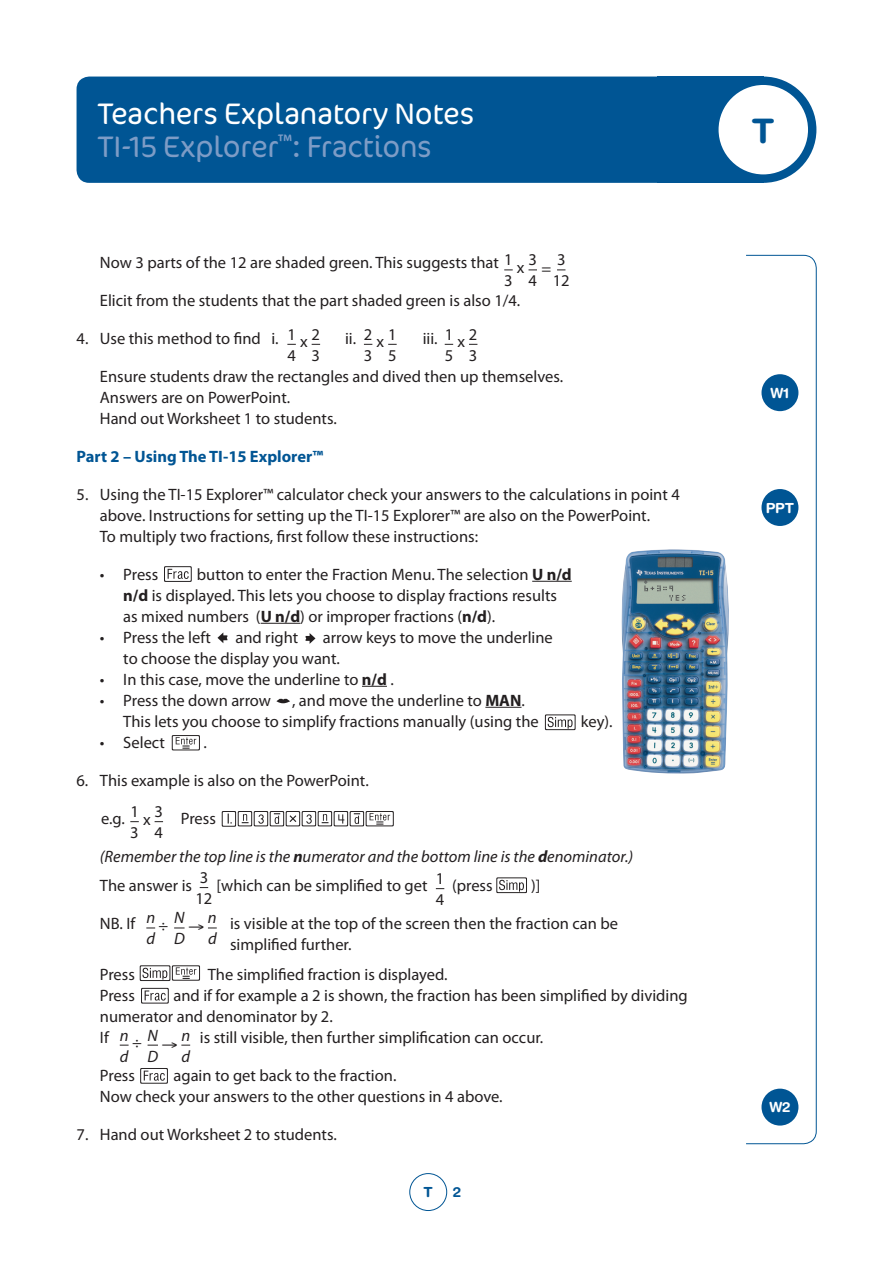
<style>
.page{position:relative;width:893px;height:1263px;background:#fff}
.page>*{position:absolute;margin:0;border:0;box-sizing:border-box;transform-origin:0 0}
.t1{font:700 33.75px "Helvetica Rounded";color:#005594}
.t2{font:300 30px/33px "Cocon";letter-spacing:-.01em;color:#fff}
.t3{font:16.5px/21px "Myriad Pro";color:#231f20}
.t4{font:italic 16.5px/29.5px "Myriad Pro";color:#231f20}
.t5{font:700 16.5px "Myriad Pro";color:#005594}
.t6{font:700 13.95px "Helvetica Rounded";letter-spacing:-.02em;color:#fff}
.t7{font:700 13.95px "Helvetica Rounded";color:#005594}
.s1{color:#7d9cc6}
.s2{font-weight:700}
.s3{font-style:normal}
</style>
<div class="page">
<div style="left:409px;top:1173px;width:38px;height:38px;border:1px solid #005594;border-radius:50%"></div>
<div style="left:658px;top:77px;width:106px;height:106px;background:#005594"></div>
<div style="left:77px;top:77px;width:613px;height:106px;background:#005594;border-radius:13px"></div>
<div style="left:710px;top:77px;width:106px;height:106px;background:#005594;border-radius:50%"></div>
<div style="left:719px;top:85px;width:89px;height:89px;background:#fff;border-radius:50%"></div>
<hr style="left:532px;top:581px;width:40px;height:1px;background:#231f20">
<hr style="left:261px;top:623px;width:39px;height:1px;background:#231f20">
<svg style="left:362px;top:686px;width:25px;height:1px"></svg>
<hr style="left:485px;top:707px;width:36px;height:1px;background:#231f20">
<svg style="left:746px;top:255px;width:71px;height:889px"></svg>
<div style="left:761px;top:374px;width:37px;height:37px;background:#005594;border-radius:50%"></div>
<img style="left:621px;top:549px;width:108px;height:225px">
<div style="left:761px;top:489px;width:37px;height:37px;background:#005594;border-radius:50%"></div>
<svg style="left:164px;top:566px;width:28px;height:16px"></svg>
<svg style="left:140px;top:1068px;width:28px;height:16px"></svg>
<svg style="left:141px;top:988px;width:28px;height:15px"></svg>
<svg style="left:140px;top:965px;width:60px;height:16px"></svg>
<svg style="left:496px;top:877px;width:31px;height:16px"></svg>
<svg style="left:545px;top:714px;width:31px;height:16px"></svg>
<svg style="left:222px;top:811px;width:172px;height:16px"></svg>
<svg style="left:172px;top:735px;width:28px;height:15px"></svg>
<svg style="left:306px;top:633px;width:9px;height:11px"></svg>
<svg style="left:217px;top:632px;width:10px;height:11px"></svg>
<svg style="left:276px;top:699px;width:14px;height:4px"></svg>
<div style="left:761px;top:1089px;width:37px;height:36px;background:#005594;border-radius:50%"></div>
<svg style="left:174px;top:927px;width:43px;height:2px"></svg>
<svg style="left:148px;top:1044px;width:42px;height:2px"></svg>
<h2 class="t2" style="left:98px;top:96px;width:378px">Teachers Explanatory Notes<br><span class="s1">TI-15 Explorer</span><sup>™</sup><span class="s1">: Fractions</span></h2>
<p class="t3" style="left:504px;top:249px;width:67px;text-align:right">3<br>3412</p>
<p class="t3" style="left:528px;top:249px;width:10px">3</p>
<p class="t3" style="left:504px;top:249px;width:10px">1</p>
<p class="t3" style="left:100px;top:251px;width:400px">Now 3 parts of the 12 are shaded green. This suggests that</p>
<p class="t3" style="left:100px;top:289px;width:422px">Elicit from the students that the part shaded green is also 1/4.</p>
<p class="t3" style="left:77px;top:327px;width:204px">4. Use this method to find i.</p>
<p class="t3" style="left:345px;top:327px;width:13px">ii.</p>
<p class="t3" style="left:423px;top:327px;width:16px">iii.</p>
<p class="t3" style="left:100px;top:365px;width:465px">Ensure students draw the rectangles and dived then up themselves.<br>Answers are on PowerPoint.<br>Hand out Worksheet 1 to students.</p>
<p class="t5" style="left:77px;top:445px;width:248px">Part 2 – Using The TI-15 Explorer™</p>
<p class="t3" style="left:100px;top:483px;width:581px;text-indent:-23px">5. Using the TI-15 Explorer™ calculator check your answers to the calculations in point 4 above. Instructions for setting up the TI-15 Explorer™ are also on the PowerPoint.<br>To multiply two fractions, first follow these instructions:</p>
<p class="t3" style="left:100px;top:563px;width:60px">• Press</p>
<p class="t3" style="left:517px;top:257px;width:9px">x</p>
<p class="t3" style="left:541px;top:258px;width:11px">=</p>
<p class="t3" style="left:287px;top:323px;width:34px;text-align:right">2<br>4 3</p>
<p class="t3" style="left:364px;top:323px;width:10px">2</p>
<p class="t3" style="left:445px;top:323px;width:34px;text-align:right">2<br>5 3</p>
<p class="t3" style="left:287px;top:323px;width:10px">1</p>
<p class="t3" style="left:364px;top:323px;width:34px;text-align:right">1<br>3 5</p>
<p class="t3" style="left:445px;top:323px;width:10px">1</p>
<p class="t3" style="left:300px;top:331px;width:9px">x</p>
<p class="t3" style="left:377px;top:331px;width:9px">x</p>
<p class="t3" style="left:457px;top:331px;width:9px">x</p>
<p class="t3" style="left:123px;top:563px;width:450px;text-indent:74px">button to enter the Fraction Menu. The selection <span class="s2">U n/d n/d</span> is displayed. This lets you choose to display fractions results as mixed numbers (<span class="s2">U n/d</span>) or improper fractions (<span class="s2">n/d</span>).</p>
<p class="t3" style="left:100px;top:626px;width:112px">• Press the left</p>
<p class="t3" style="left:235px;top:626px;width:65px">and right</p>
<p class="t3" style="left:123px;top:626px;width:431px;text-indent:200px">arrow keys to move the underline to choose the display you want.</p>
<p class="t3" style="left:100px;top:668px;width:295px">• In this case, move the underline to <span class="s2">n/d</span> .</p>
<p class="t3" style="left:100px;top:689px;width:173px">• Press the down arrow</p>
<p class="t3" style="left:123px;top:689px;width:417px;text-indent:169px">, and move the underline to <span class="s2">MAN</span>.<br>This lets you choose to simplify fractions manually (using the</p>
<p class="t3" style="left:581px;top:710px;width:33px">key).</p>
<p class="t3" style="left:100px;top:731px;width:67px">• Select</p>
<p class="t3" style="left:204px;top:731px;width:5px">.</p>
<p class="t3" style="left:77px;top:769px;width:294px">6. This example is also on the PowerPoint.</p>
<p class="t3" style="left:101px;top:807px;width:25px">e.g.</p>
<p class="t3" style="left:181px;top:807px;width:37px">Press</p>
<p class="t4" style="left:100px;top:841px;width:535px">(Remember the top line is the <span class="s2">n</span>umerator and the bottom line is the <span class="s2">d</span>enominator.)<br><span class="s3">The answer is</span></p>
<p class="t3" style="left:130px;top:801px;width:34px;text-align:right">3<br>3 4</p>
<p class="t3" style="left:130px;top:801px;width:10px">1</p>
<p class="t3" style="left:143px;top:808px;width:9px">x</p>
<p class="t3" style="left:195px;top:867px;width:18px">3<br>12</p>
<p class="t3" style="left:436px;top:868px;width:10px">1<br>4</p>
<p class="t3" style="left:217px;top:875px;width:212px">[which can be simplified to get</p>
<p class="t3" style="left:452px;top:875px;width:42px">(press</p>
<p class="t3" style="left:531px;top:875px;width:11px">)]</p>
<p class="t4" style="left:174px;top:903px;width:12px">N</p>
<p class="t4" style="left:208px;top:903px;width:10px">n</p>
<p class="t4" style="left:146px;top:924px;width:40px">d D</p>
<p class="t4" style="left:208px;top:924px;width:10px">d</p>
<p class="t4" style="left:146px;top:903px;width:10px">n</p>
<p class="t3" style="left:100px;top:913px;width:37px">NB. If</p>
<p class="t3" style="left:230px;top:913px;width:390px">is visible at the top of the screen then the fraction can be simplified further.</p>
<p class="t3" style="left:100px;top:963px;width:37px">Press</p>
<p class="t3" style="left:208px;top:963px;width:241px">The simplified fraction is displayed.</p>
<p class="t3" style="left:100px;top:984px;width:37px">Press</p>
<p class="t3" style="left:159px;top:915px;width:11px">÷</p>
<p class="t3" style="left:100px;top:984px;width:589px;text-indent:74px">and if for example a 2 is shown, the fraction has been simplified by dividing numerator and denominator by 2.<br>If</p>
<p class="t4" style="left:148px;top:1020px;width:12px">N</p>
<p class="t4" style="left:181px;top:1020px;width:10px">n</p>
<p class="t4" style="left:120px;top:1041px;width:40px">d D</p>
<p class="t4" style="left:181px;top:1041px;width:10px">d</p>
<p class="t3" style="left:200px;top:1026px;width:345px">is still visible, then further simplification can occur.</p>
<p class="t4" style="left:120px;top:1020px;width:10px">n</p>
<p class="t3" style="left:132px;top:1032px;width:11px">÷</p>
<p class="t3" style="left:100px;top:1064px;width:404px;text-indent:74px">again to get back to the fraction.<br>Now check your answers to the other questions in 4 above.</p>
<p class="t3" style="left:77px;top:1123px;width:262px">7. Hand out Worksheet 2 to students.</p>
<p class="t3" style="left:100px;top:1064px;width:37px">Press</p>
<p class="t7" style="left:423px;top:1184px;width:11px">T</p>
<h1 class="t1" style="left:752px;top:110px;width:24px">T</h1>
<p class="t6" style="left:771px;top:385px;width:19px">W1</p>
<p class="t6" style="left:766px;top:499px;width:30px">PPT</p>
<p class="t6" style="left:769px;top:1099px;width:22px">W2</p>
</div>
